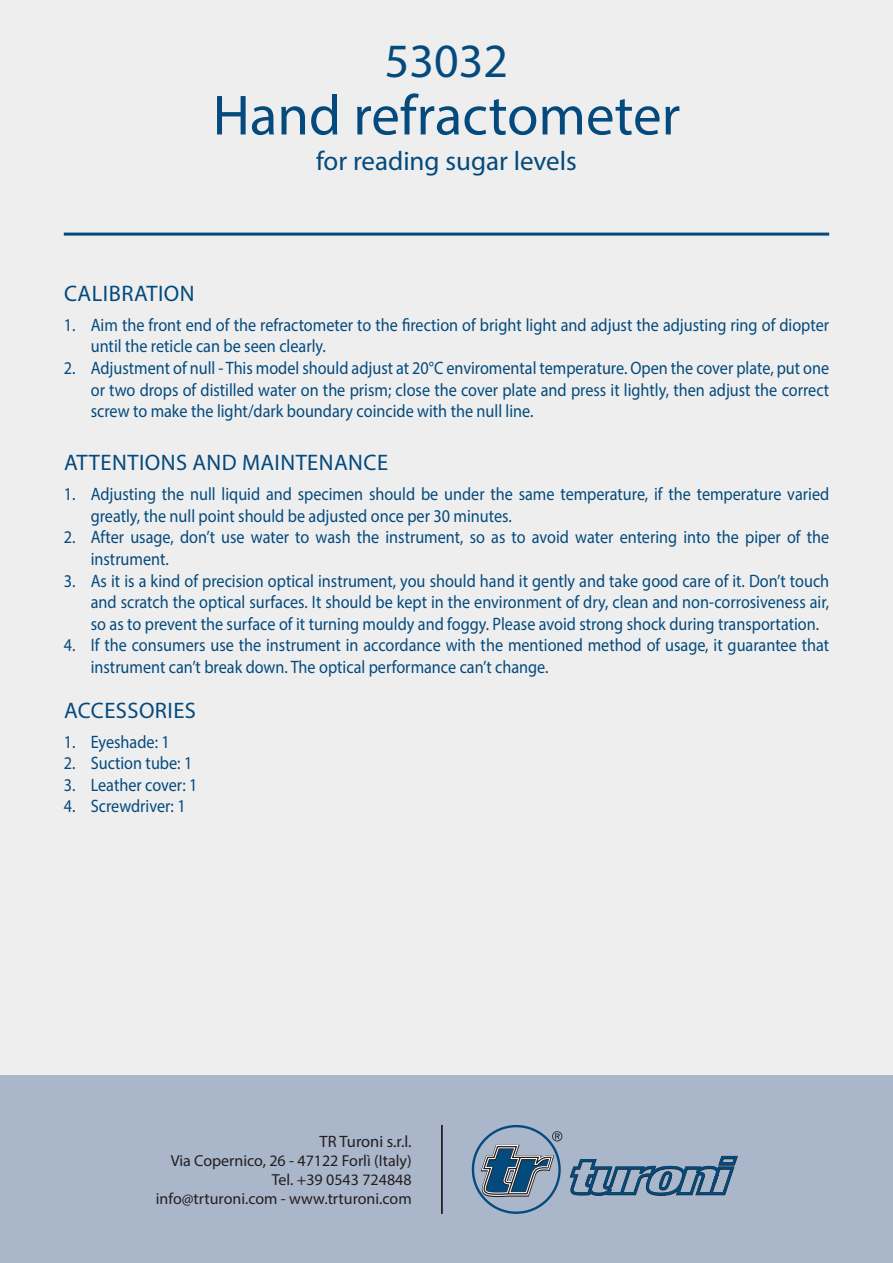
<style>
.page{position:relative;width:893px;height:1263px;background:#eeeeef}
.page>*{position:absolute;margin:0;border:0;box-sizing:border-box;transform-origin:0 0}
.t1{font:57px "Myriad Pro";color:#044a7c}
.t2{font:48px "Myriad Pro";color:#044a7c}
.t3{font:27px "Myriad Pro";color:#044a7c}
.t4{font:22.5px "Myriad Pro";letter-spacing:.02em;color:#044a7c}
.t5{font:18px/21.6px "Myriad Pro";color:#044a7c;scale:.9 1}
.t6{font:16.5px "Myriad Pro";color:#231f20}
.t7{font:16.05px "Myriad Pro";color:#231f20}
</style>
<div class="page">
<hr style="left:64px;top:233px;width:765px;height:3px;background:#044a7c">
<div style="left:0;top:1076px;width:893px;height:187px;background:#aab6ca"></div>
<hr style="left:441px;top:1125px;width:2px;height:89px;background:#231f20">
<svg style="left:569px;top:1155px;width:169px;height:41px"></svg>
<div style="left:472px;top:1125px;width:89px;height:89px;border:2px solid #044a7c;border-radius:50%"></div>
<svg style="left:479px;top:1131px;width:83px;height:67px"></svg>
<p class="t2" style="left:385px;top:32px;width:125px">53032</p>
<p class="t1" style="left:213px;top:80px;width:469px">Hand refractometer</p>
<p class="t3" style="left:316px;top:145px;width:262px">for reading sugar levels</p>
<p class="t4" style="left:64px;top:279px;width:132px">CALIBRATION</p>
<p class="t5" style="left:91px;top:314px;width:822px;text-indent:-27px">1. Aim the front end of the refractometer to the firection of bright light and adjust the adjusting ring of diopter until the reticle can be seen clearly.</p>
<p class="t5" style="left:91px;top:357px;width:822px;text-align:justify;text-indent:-27px">2. Adjustment of null - This model should adjust at 20°C enviromental temperature. Open the cover plate, put one or two drops of distilled water on the prism; close the cover plate and press it lightly, then adjust the correct screw to make the light/dark boundary coincide with the null line.</p>
<p class="t4" style="left:64px;top:449px;width:326px">ATTENTIONS AND MAINTENANCE</p>
<p class="t5" style="left:91px;top:483px;width:822px;text-indent:-27px">1. Adjusting the null liquid and specimen should be under the same temperature, if the temperature varied greatly, the null point should be adjusted once per 30 minutes.</p>
<p class="t5" style="left:91px;top:526px;width:822px;text-indent:-27px">2. After usage, don’t use water to wash the instrument, so as to avoid water entering into the piper of the instrument.</p>
<p class="t5" style="left:91px;top:569px;width:822px;text-align:justify;text-indent:-27px">3. As it is a kind of precision optical instrument, you should hand it gently and take good care of it. Don’t touch and scratch the optical surfaces. It should be kept in the environment of dry, clean and non-corrosiveness air, so as to prevent the surface of it turning mouldy and foggy. Please avoid strong shock during transportation.</p>
<p class="t5" style="left:91px;top:634px;width:822px;text-indent:-27px">4. If the consumers use the instrument in accordance with the mentioned method of usage, it guarantee that instrument can’t break down. The optical performance can’t change.</p>
<p class="t4" style="left:64px;top:696px;width:133px">ACCESSORIES</p>
<p class="t5" style="left:64px;top:730px;width:119px">1. Eyeshade: 1</p>
<p class="t5" style="left:64px;top:752px;width:144px">2. Suction tube: 1</p>
<p class="t5" style="left:64px;top:774px;width:150px">3. Leather cover: 1</p>
<p class="t5" style="left:64px;top:795px;width:137px">4. Screwdriver: 1</p>
<p class="t6" style="left:320px;top:1131px;width:94px">TR Turoni s.r.l.</p>
<p class="t7" style="left:171px;top:1151px;width:242px">Via Copernico, 26 - 47122 Forlì (Italy)</p>
<p class="t7" style="left:272px;top:1170px;width:141px">Tel. +39 0543 724848</p>
<p class="t7" style="left:156px;top:1189px;width:257px">info@trturoni.com - www.trturoni.com</p>
</div>
